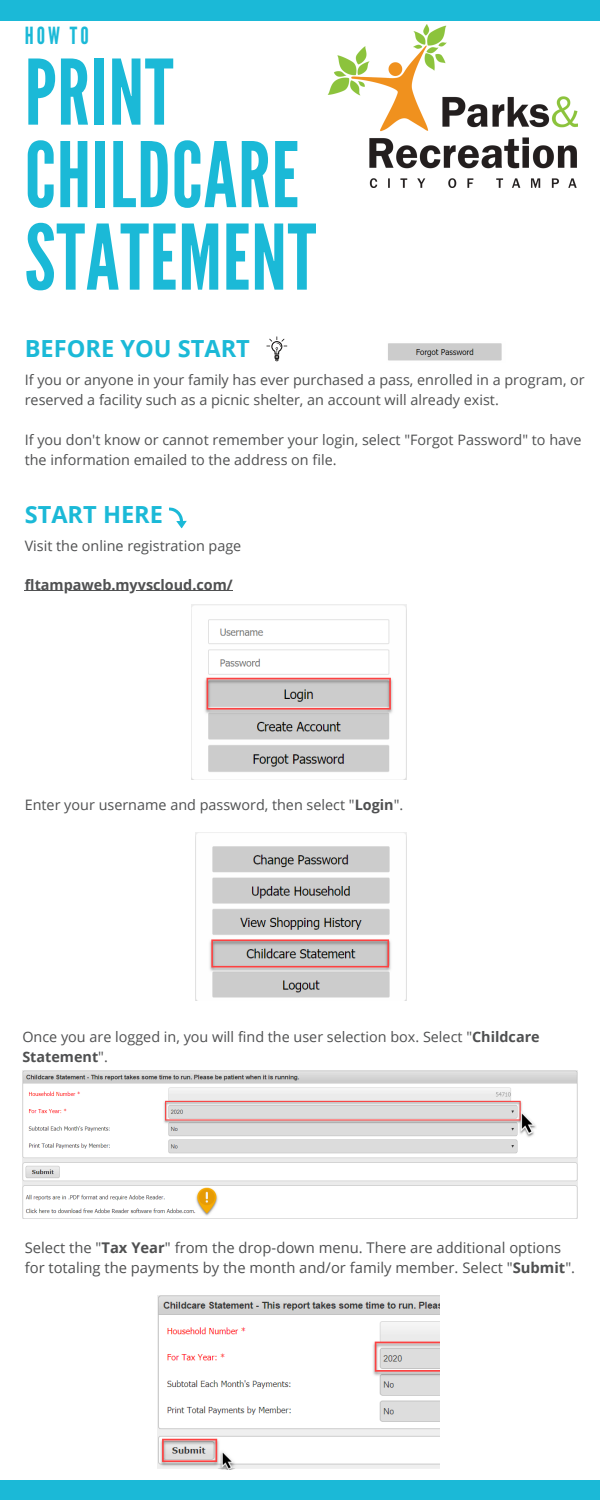
<style>
.page{position:relative;width:600px;height:1500px;background:#fff}
.page>*{position:absolute;margin:0;border:0;box-sizing:border-box;transform-origin:0 0}
.t1{font:90px/82.5px "League Gothic";letter-spacing:.01em;color:#1bb9d7}
.t2{font:700 23.6px "Open Sans";color:#1bb9d7}
.t3{font:23.6px "League Gothic";color:#1bb9d7}
.t4{font:14.8px/20.6px "Open Sans";color:#4f5051}
.t5{font:14.4px/20px "Open Sans";color:#4f5051}
.t6{font:700 14.4px "Open Sans";color:#4f5051}
.s1{font-weight:700}
</style>
<div class="page">
<div style="left:0;top:0;width:600px;height:20px;background:#1bb9d7"></div>
<div style="left:0;top:1480px;width:600px;height:20px;background:#1bb9d7"></div>
<img style="left:327px;top:24px;width:251px;height:163px">
<svg style="left:169px;top:507px;width:18px;height:22px"></svg>
<svg style="left:266px;top:336px;width:21px;height:25px"></svg>
<img style="left:388px;top:343px;width:114px;height:18px">
<img style="left:191px;top:604px;width:215px;height:175px">
<img style="left:196px;top:832px;width:210px;height:169px">
<img style="left:22px;top:1071px;width:555px;height:147px">
<img style="left:157px;top:1296px;width:283px;height:173px">
<hr style="left:25px;top:590px;width:208px;height:1px;background:#4f5051">
<h1 class="t3" style="left:25px;top:22px;width:65px">HOW TO</h1>
<p class="t1" style="left:25px;top:53px;width:293px">PRINT<br>CHILDCARE<br>STATEMENT</p>
<p class="t2" style="left:25px;top:332px;width:227px">BEFORE YOU START</p>
<p class="t5" style="left:25px;top:370px;width:562px">If you or anyone in your family has ever purchased a pass, enrolled in a program, or reserved a facility such as a picnic shelter, an account will already exist.</p>
<h3 class="t5" style="left:25px;top:430px;width:558px">If you don't know or cannot remember your login, select "Forgot Password" to have the information emailed to the address on file.</h3>
<p class="t2" style="left:25px;top:498px;width:140px">START HERE</p>
<h2 class="t5" style="left:25px;top:535px;width:218px">Visit the online registration page</h2>
<p class="t6" style="left:25px;top:574px;width:210px">fltampaweb.myvscloud.com/</p>
<p class="t5" style="left:25px;top:794px;width:380px">Enter your username and password, then select "<span class="s1">Login</span>".</p>
<p class="t5" style="left:22px;top:1027px;width:519px">Once you are logged in, you will find the user selection box. Select "<span class="s1">Childcare<br>Statement</span>".</p>
<h2 class="t4" style="left:25px;top:1237px;width:552px">Select the "<span class="s1">Tax Year</span>" from the drop-down menu. There are additional options for totaling the payments by the month and/or family member. Select "<span class="s1">Submit</span>".</h2>
</div>
